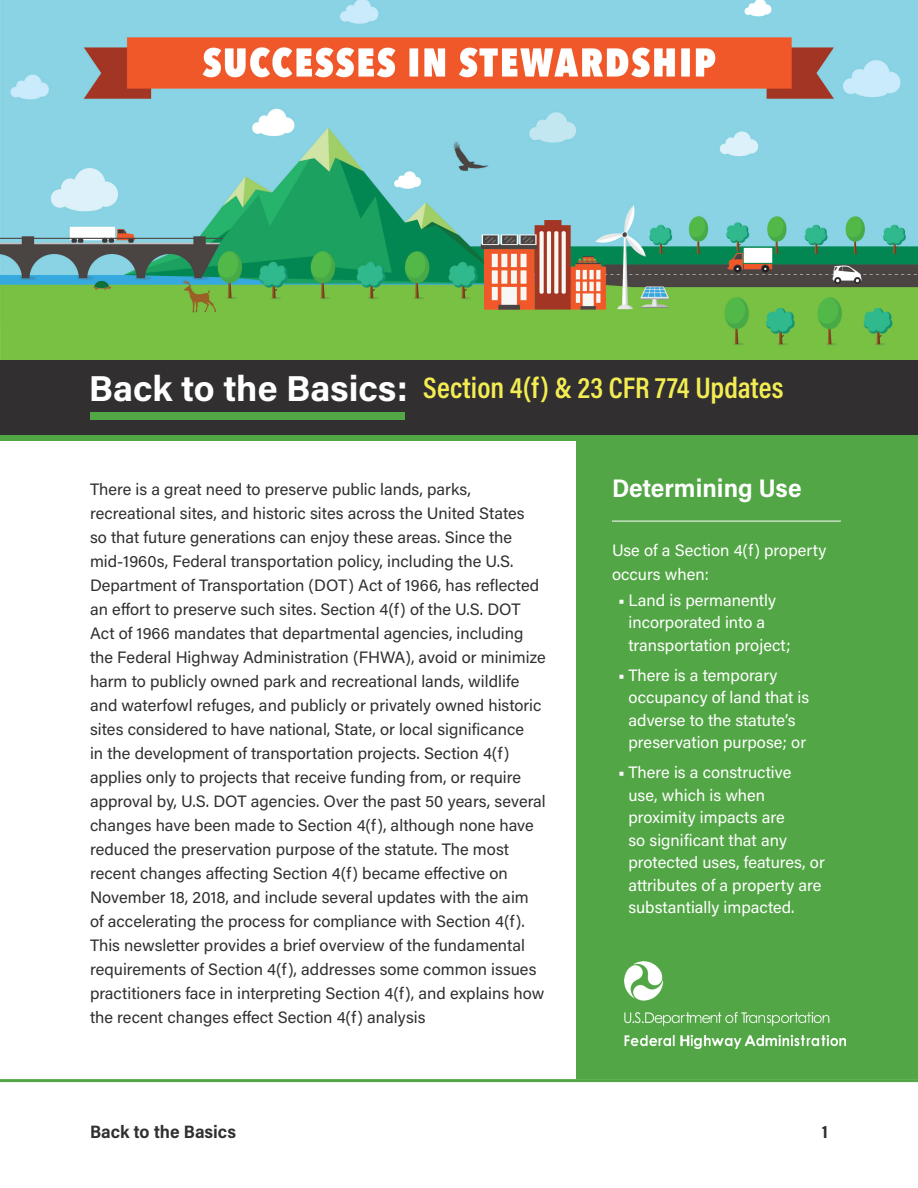
<style>
.page{position:relative;width:918px;height:1188px;background:#fff}
.page>*{position:absolute;margin:0;border:0;box-sizing:border-box;transform-origin:0 0}
.t1{font:30px "Acumin Variable Concept";letter-spacing:-.085em;color:#f3ed53}
.t2{font:25.5px "Acumin Variable Concept";letter-spacing:.03em;color:#fff}
.t3{font:18px "Acumin Variable Concept";letter-spacing:.025em;color:#312f30}
.t4{font:16.5px/24px "Acumin Variable Concept";letter-spacing:.02em;color:#312f30}
.t5{font:16.5px/22.5px "Acumin Variable Concept";letter-spacing:.02em;color:#fff}
.s1{font-size:36px;color:#fff}
</style>
<div class="page">
<hr style="left:0;top:1079px;width:918px;height:3px;background:#52a645">
<img style="left:0;top:0;width:918px;height:360px">
<svg style="left:0;top:434px;width:918px;height:7px;background:#4d9542"></svg>
<div style="left:576px;top:441px;width:342px;height:638px;background:#52a645"></div>
<hr style="left:612px;top:521px;width:229px;height:1px;background:#fff">
<img style="left:625px;top:962px;width:220px;height:86px">
<div style="left:0;top:360px;width:918px;height:74px;background:#312f30"></div>
<div style="left:90px;top:412px;width:315px;height:7px;background:#52a645"></div>
<h1 class="t1" style="left:89px;top:367px;width:698px"><span class="s1">Back to the Basics:</span> Section 4(f) &amp; 23 CFR 774 Updates</h1>
<p class="t4" style="left:90px;top:476px;width:457px">There is a great need to preserve public lands, parks, recreational sites, and historic sites across the United States<br>so that future generations can enjoy these areas. Since the mid-1960s, Federal transportation policy, including the U.S.<br>Department of Transportation (DOT) Act of 1966, has reflected an effort to preserve such sites. Section 4(f) of the U.S. DOT Act of 1966 mandates that departmental agencies, including the Federal Highway Administration (FHWA), avoid or minimize harm to publicly owned park and recreational lands, wildlife and waterfowl refuges, and publicly or privately owned historic sites considered to have national, State, or local significance<br>in the development of transportation projects. Section 4(f) applies only to projects that receive funding from, or require approval by, U.S. DOT agencies. Over the past 50 years, several changes have been made to Section 4(f), although none have reduced the preservation purpose of the statute. The most recent changes affecting Section 4(f) became effective on November 18, 2018, and include several updates with the aim of accelerating the process for compliance with Section 4(f).<br>This newsletter provides a brief overview of the fundamental requirements of Section 4(f), addresses some common issues practitioners face in interpreting Section 4(f), and explains how the recent changes effect Section 4(f) analysis</p>
<h2 class="t2" style="left:612px;top:470px;width:190px">Determining Use</h2>
<p class="t5" style="left:612px;top:538px;width:215px;line-height:24px">Use of a Section 4(f) property occurs when:</p>
<p class="t5" style="left:628px;top:588px;width:163px;text-indent:-10px">• Land is permanently incorporated into a transportation project;</p>
<p class="t5" style="left:628px;top:663px;width:182px;text-indent:-10px">• There is a temporary occupancy of land that is adverse to the statute’s preservation purpose; or</p>
<p class="t5" style="left:628px;top:761px;width:197px;text-indent:-10px">• There is a constructive<br>use, which is when proximity impacts are<br>so significant that any protected uses, features, or attributes of a property are substantially impacted.</p>
<p class="t3" style="left:90px;top:1119px;width:147px">Back to the Basics</p>
<p class="t3" style="left:822px;top:1119px;width:8px">1</p>
</div>
